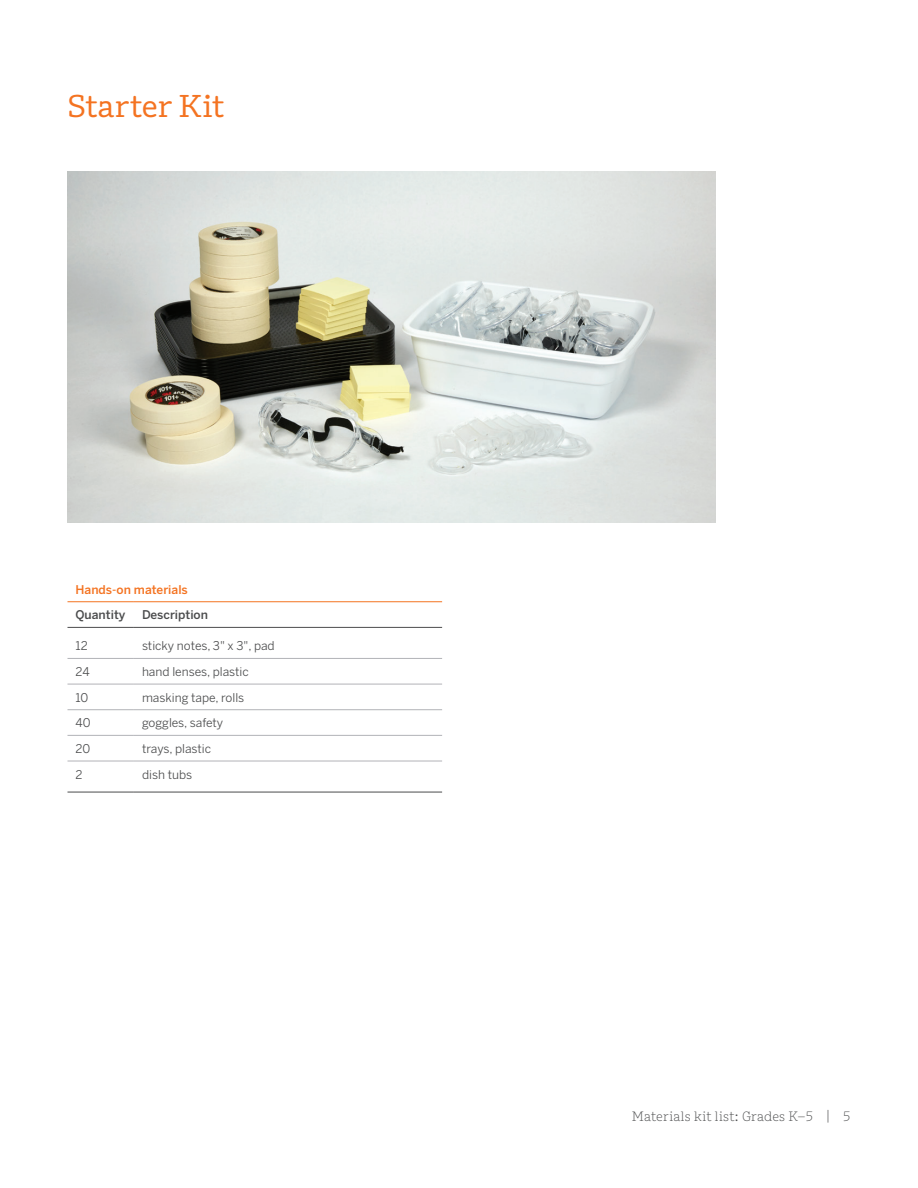
<style>
.page{position:relative;width:918px;height:1188px;background:#fff}
.page>*{position:absolute;margin:0;border:0;box-sizing:border-box;transform-origin:0 0}
.t1{font:31.5px "Amplify";color:#f47321}
.t2{font:300 13.5px "Amplify";letter-spacing:.015em;color:#4b4c4d}
.t3{font:12px "Benton Sans";color:#4b4c4d}
.t4{font:500 12px "Benton Sans";color:#4b4c4d}
.t5{font:500 12px "Benton Sans";color:#f47321}
</style>
<div class="page">
<img style="left:68px;top:171px;width:648px;height:351px">
<hr style="left:68px;top:627px;width:66px;height:1px;background:#4b4c4d">
<hr style="left:134px;top:627px;width:308px;height:1px;background:#4b4c4d">
<hr style="left:68px;top:601px;width:66px;height:1px;background:#f47321">
<hr style="left:134px;top:601px;width:308px;height:1px;background:#f47321">
<hr style="left:68px;top:792px;width:66px;height:1px;background:#4b4c4d">
<hr style="left:134px;top:792px;width:308px;height:1px;background:#4b4c4d">
<hr style="left:68px;top:658px;width:66px;height:1px;background:#b2b3b7">
<hr style="left:134px;top:658px;width:308px;height:1px;background:#b2b3b7">
<hr style="left:68px;top:684px;width:66px;height:1px;background:#b2b3b7">
<hr style="left:134px;top:684px;width:308px;height:1px;background:#b2b3b7">
<hr style="left:68px;top:709px;width:66px;height:1px;background:#b2b3b7">
<hr style="left:134px;top:709px;width:308px;height:1px;background:#b2b3b7">
<hr style="left:68px;top:735px;width:66px;height:1px;background:#b2b3b7">
<hr style="left:134px;top:735px;width:308px;height:1px;background:#b2b3b7">
<hr style="left:68px;top:761px;width:66px;height:1px;background:#b2b3b7">
<hr style="left:134px;top:761px;width:308px;height:1px;background:#b2b3b7">
<h1 class="t1" style="left:68px;top:87px;width:158px">Starter Kit</h1>
<p class="t5" style="left:76px;top:582px;width:114px">Hands-on materials</p>
<p class="t4" style="left:76px;top:608px;width:51px">Quantity</p>
<p class="t4" style="left:142px;top:608px;width:68px">Description</p>
<p class="t3" style="left:76px;top:639px;width:14px">12</p>
<p class="t3" style="left:142px;top:639px;width:134px">sticky notes, 3" x 3", pad</p>
<p class="t3" style="left:76px;top:664px;width:16px">24</p>
<p class="t3" style="left:142px;top:664px;width:108px">hand lenses, plastic</p>
<p class="t3" style="left:76px;top:690px;width:14px">10</p>
<p class="t3" style="left:142px;top:690px;width:104px">masking tape, rolls</p>
<p class="t3" style="left:76px;top:716px;width:17px">40</p>
<p class="t3" style="left:142px;top:716px;width:83px">goggles, safety</p>
<p class="t3" style="left:76px;top:741px;width:16px">20</p>
<p class="t3" style="left:142px;top:741px;width:71px">trays, plastic</p>
<p class="t3" style="left:76px;top:767px;width:9px">2</p>
<p class="t3" style="left:142px;top:767px;width:52px">dish tubs</p>
<p class="t2" style="left:632px;top:1108px;width:220px">Materials kit list: Grades K–5 | 5</p>
</div>
